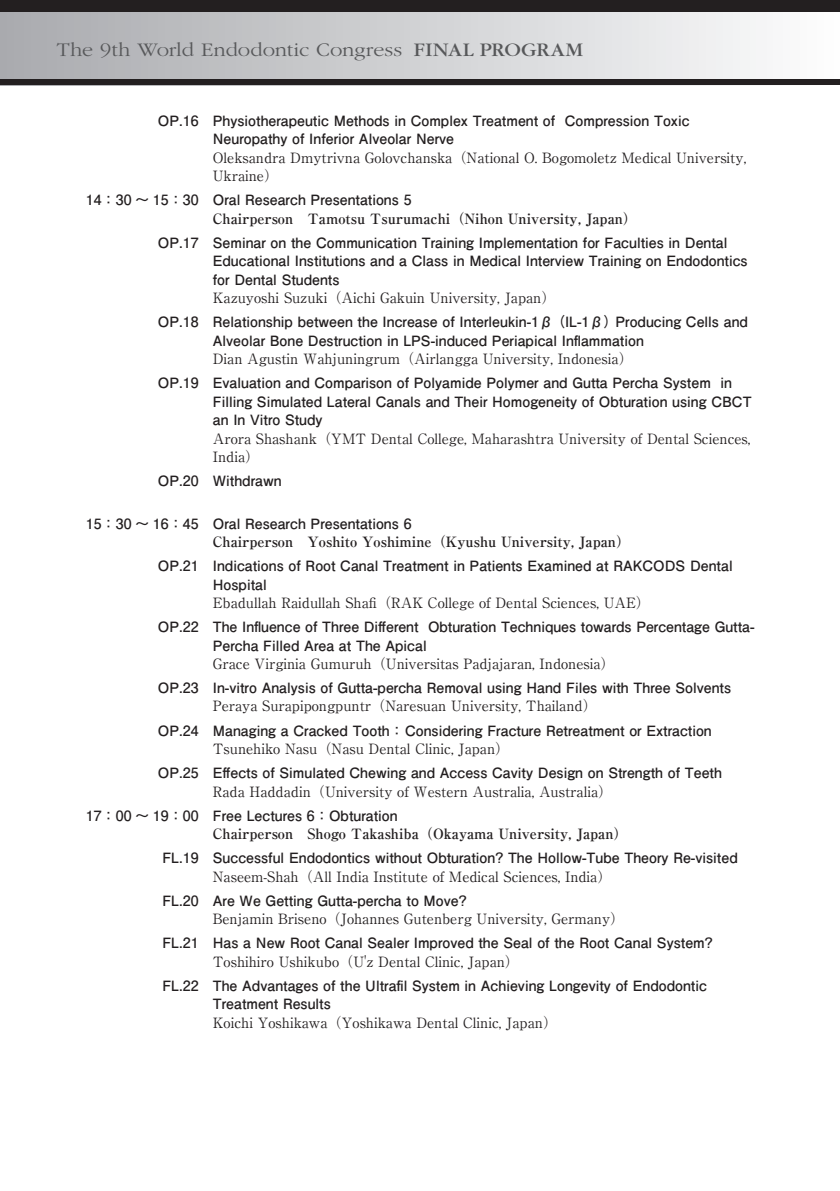
<style>
.page{position:relative;width:840px;height:1191px;background:#fff}
.page>*{position:absolute;margin:0;border:0;box-sizing:border-box;transform-origin:0 0}
.t1{font:300 20px "Garamond";letter-spacing:-.005em;color:#57585a;scale:1.1 1}
.t2{font:700 14.2px/18.4px "Futo Go B101 Pr 6";color:#231f20}
.t3{font:700 14.2px/18.4px "Ryumin Pr 6";color:#231f20}
.t4{font:14.2px/18.4px "Ryumin Pr 6";color:#231f20}
.s1{font-weight:400}
.s2{font-family:"Ryumin Pr 6";font-weight:400}
.s3{font-family:"Futo Go B101 Pr 6"}
.s4{font-family:"Futo Go B101 Pr 6";font-weight:700}
</style>
<div class="page">
<div style="left:0;top:0;width:839px;height:85px;background:linear-gradient(to right,#a8aaad,#fcfcfd)"></div>
<div style="left:0;top:0;width:839px;height:11px;background:#231f20"></div>
<div style="left:0;top:79px;width:839px;height:6px;background:#231f20"></div>
<p class="t1" style="left:57px;top:39px;width:480px">The 9th World Endodontic Congress <span class="s1">FINAL PROGRAM</span></p>
<p class="t2" style="left:213px;top:111px;width:534px;text-indent:-55px">OP.16 Physiotherapeutic Methods in Complex Treatment of Compression Toxic Neuropathy of Inferior Alveolar Nerve<br><span class="s2">Oleksandra Dmytrivna Golovchanska（National O. Bogomoletz Medical University, Ukraine）</span></p>
<p class="t3" style="left:213px;top:190px;width:425px;text-indent:-127px"><span class="s3">14：30 〜 15：30 Oral Research Presentations 5<br></span>Chairperson　Tamotsu Tsurumachi（Nihon University, Japan）</p>
<p class="t2" style="left:213px;top:233px;width:536px;text-indent:-55px">OP.17 Seminar on the Communication Training Implementation for Faculties in Dental Educational Institutions and a Class in Medical Interview Training on Endodontics for Dental Students<br><span class="s2">Kazuyoshi Suzuki（Aichi Gakuin University, Japan）</span></p>
<p class="t2" style="left:213px;top:312px;width:536px;text-indent:-55px">OP.18 Relationship between the Increase of Interleukin-1β （IL-1β）Producing Cells and<br>Alveolar Bone Destruction in LPS-induced Periapical Inflammation<br><span class="s2">Dian Agustin Wahjuningrum（Airlangga University, Indonesia）</span></p>
<p class="t2" style="left:213px;top:373px;width:540px;text-indent:-55px">OP.19 Evaluation and Comparison of Polyamide Polymer and Gutta Percha System in Filling Simulated Lateral Canals and Their Homogeneity of Obturation using CBCT an In Vitro Study<br><span class="s2">Arora Shashank（YMT Dental College, Maharashtra University of Dental Sciences, India）</span></p>
<p class="t2" style="left:158px;top:471px;width:125px">OP.20 Withdrawn</p>
<p class="t3" style="left:213px;top:513px;width:418px;text-indent:-127px"><span class="s3">15：30 〜 16：45 Oral Research Presentations 6<br></span>Chairperson　Yoshito Yoshimine（Kyushu University, Japan）</p>
<p class="t2" style="left:213px;top:556px;width:521px;text-indent:-55px">OP.21 Indications of Root Canal Treatment in Patients Examined at RAKCODS Dental<br>Hospital<br><span class="s2">Ebadullah Raidullah Shafi（RAK College of Dental Sciences, UAE）</span></p>
<p class="t2" style="left:213px;top:617px;width:543px;text-indent:-55px">OP.22 The Influence of Three Different Obturation Techniques towards Percentage Gutta-<br>Percha Filled Area at The Apical<br><span class="s2">Grace Virginia Gumuruh（Universitas Padjajaran, Indonesia）</span></p>
<p class="t2" style="left:213px;top:678px;width:519px;text-indent:-55px">OP.23 In-vitro Analysis of Gutta-percha Removal using Hand Files with Three Solvents<br><span class="s2">Peraya Surapipongpuntr（Naresuan University, Thailand）</span></p>
<p class="t2" style="left:213px;top:720px;width:500px;text-indent:-55px">OP.24 Managing a Cracked Tooth： Considering Fracture Retreatment or Extraction<br><span class="s2">Tsunehiko Nasu（Nasu Dental Clinic, Japan）</span></p>
<p class="t2" style="left:213px;top:763px;width:510px;text-indent:-55px">OP.25 Effects of Simulated Chewing and Access Cavity Design on Strength of Teeth<br><span class="s2">Rada Haddadin（University of Western Australia, Australia）</span></p>
<p class="t3" style="left:213px;top:805px;width:416px;text-indent:-127px"><span class="s3">17：00 〜 19：00 Free Lectures 6：Obturation<br></span>Chairperson　Shogo Takashiba（Okayama University, Japan）</p>
<p class="t2" style="left:213px;top:848px;width:526px;text-indent:-50px">FL.19 Successful Endodontics without Obturation? The Hollow-Tube Theory Re-visited<br><span class="s2">Naseem-Shah（All India Institute of Medical Sciences, India）</span></p>
<p class="t4" style="left:213px;top:890px;width:413px;text-indent:-50px"><span class="s4">FL.20 Are We Getting Gutta-percha to Move?<br></span>Benjamin Briseno（Johannes Gutenberg University, Germany）</p>
<p class="t2" style="left:213px;top:933px;width:501px;text-indent:-50px">FL.21 Has a New Root Canal Sealer Improved the Seal of the Root Canal System?<br><span class="s2">Toshihiro Ushikubo（U'z Dental Clinic, Japan）</span></p>
<p class="t2" style="left:213px;top:975px;width:495px;text-indent:-50px">FL.22 The Advantages of the Ultrafil System in Achieving Longevity of Endodontic<br>Treatment Results<br><span class="s2">Koichi Yoshikawa（Yoshikawa Dental Clinic, Japan）</span></p>
</div>
